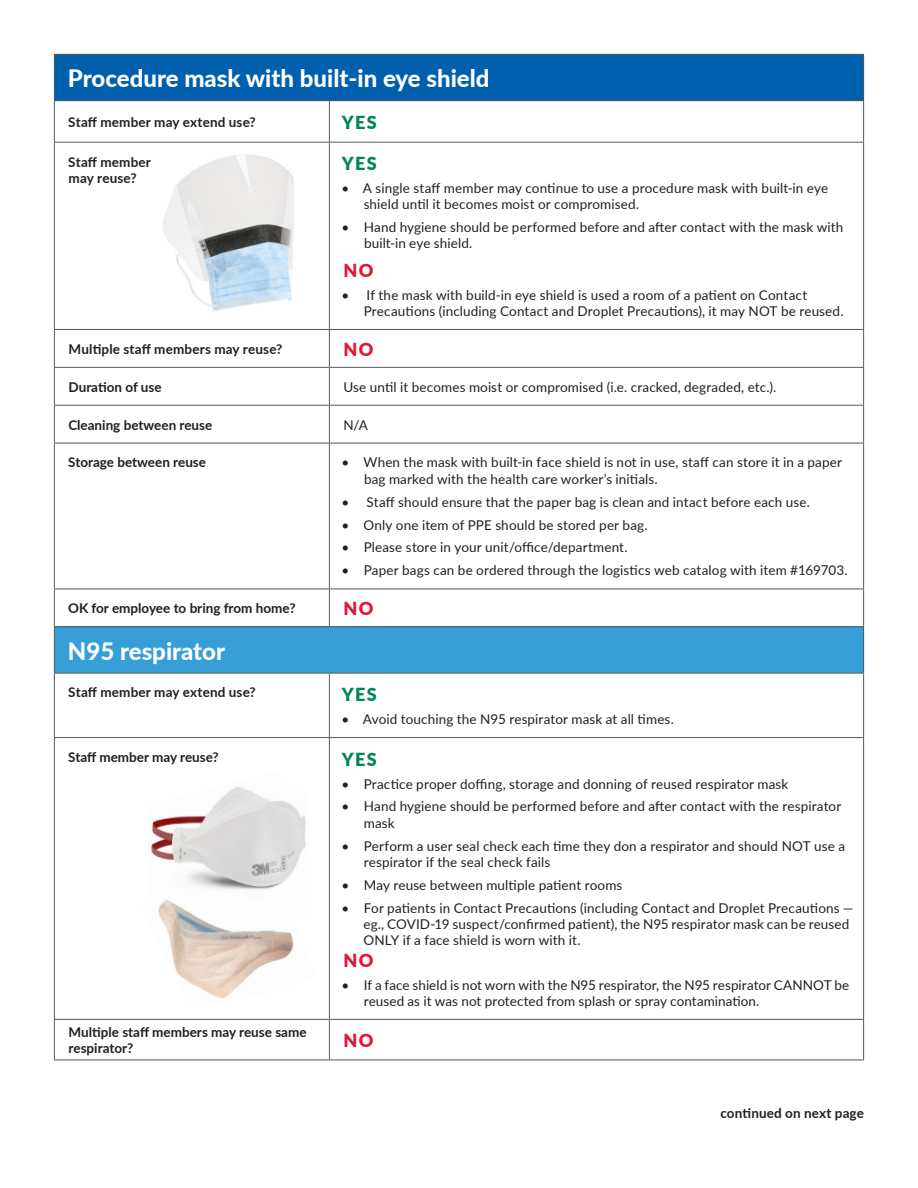
<style>
.page{position:relative;width:918px;height:1188px;background:#fff}
.page>*{position:absolute;margin:0;border:0;box-sizing:border-box;transform-origin:0 0}
.t1{font:800 24px "Lato";color:#fff}
.t2{font:900 18px "Lato";letter-spacing:.075em;color:#008652}
.t3{font:900 18px "Lato";letter-spacing:.075em;color:#e21736}
.t4{font:13.5px/16.2px "Lato";letter-spacing:.01em;color:#231f20}
.t5{font:700 13.5px/16.2px "Lato";color:#231f20}
</style>
<div class="page">
<div style="left:54px;top:54px;width:810px;height:47px;background:#0160ad"></div>
<div style="left:54px;top:627px;width:810px;height:46px;background:#369fd8"></div>
<hr style="left:54px;top:54px;width:275px;height:1px;background:#53595f">
<hr style="left:54px;top:55px;width:1px;height:45px;background:#53595f">
<hr style="left:329px;top:54px;width:535px;height:1px;background:#53595f">
<hr style="left:863px;top:55px;width:1px;height:45px;background:#53595f">
<hr style="left:54px;top:100px;width:275px;height:1px;background:#53595f">
<hr style="left:54px;top:101px;width:1px;height:41px;background:#53595f">
<hr style="left:329px;top:100px;width:535px;height:1px;background:#53595f">
<hr style="left:329px;top:101px;width:1px;height:41px;background:#53595f">
<hr style="left:863px;top:101px;width:1px;height:41px;background:#53595f">
<hr style="left:54px;top:142px;width:275px;height:1px;background:#53595f">
<hr style="left:54px;top:143px;width:1px;height:186px;background:#53595f">
<hr style="left:329px;top:142px;width:535px;height:1px;background:#53595f">
<hr style="left:329px;top:143px;width:1px;height:186px;background:#53595f">
<hr style="left:863px;top:143px;width:1px;height:186px;background:#53595f">
<hr style="left:54px;top:329px;width:275px;height:1px;background:#53595f">
<hr style="left:54px;top:330px;width:1px;height:37px;background:#53595f">
<hr style="left:329px;top:329px;width:535px;height:1px;background:#53595f">
<hr style="left:329px;top:330px;width:1px;height:37px;background:#53595f">
<hr style="left:863px;top:330px;width:1px;height:37px;background:#53595f">
<hr style="left:54px;top:367px;width:275px;height:1px;background:#53595f">
<hr style="left:54px;top:368px;width:1px;height:37px;background:#53595f">
<hr style="left:329px;top:367px;width:535px;height:1px;background:#53595f">
<hr style="left:329px;top:368px;width:1px;height:37px;background:#53595f">
<hr style="left:863px;top:368px;width:1px;height:37px;background:#53595f">
<hr style="left:54px;top:405px;width:275px;height:1px;background:#53595f">
<hr style="left:54px;top:406px;width:1px;height:37px;background:#53595f">
<hr style="left:329px;top:405px;width:535px;height:1px;background:#53595f">
<hr style="left:329px;top:406px;width:1px;height:37px;background:#53595f">
<hr style="left:863px;top:406px;width:1px;height:37px;background:#53595f">
<hr style="left:54px;top:443px;width:275px;height:1px;background:#53595f">
<hr style="left:54px;top:443px;width:1px;height:146px;background:#53595f">
<hr style="left:329px;top:443px;width:535px;height:1px;background:#53595f">
<hr style="left:329px;top:443px;width:1px;height:146px;background:#53595f">
<hr style="left:863px;top:443px;width:1px;height:146px;background:#53595f">
<hr style="left:54px;top:589px;width:275px;height:1px;background:#53595f">
<hr style="left:54px;top:589px;width:1px;height:37px;background:#53595f">
<hr style="left:329px;top:589px;width:535px;height:1px;background:#53595f">
<hr style="left:329px;top:589px;width:1px;height:37px;background:#53595f">
<hr style="left:863px;top:589px;width:1px;height:37px;background:#53595f">
<hr style="left:54px;top:626px;width:275px;height:1px;background:#53595f">
<hr style="left:54px;top:627px;width:1px;height:46px;background:#53595f">
<hr style="left:329px;top:626px;width:535px;height:1px;background:#53595f">
<hr style="left:863px;top:627px;width:1px;height:46px;background:#53595f">
<hr style="left:54px;top:673px;width:275px;height:1px;background:#53595f">
<hr style="left:54px;top:674px;width:1px;height:63px;background:#53595f">
<hr style="left:329px;top:673px;width:535px;height:1px;background:#53595f">
<hr style="left:329px;top:674px;width:1px;height:63px;background:#53595f">
<hr style="left:863px;top:674px;width:1px;height:63px;background:#53595f">
<hr style="left:54px;top:737px;width:275px;height:1px;background:#53595f">
<hr style="left:54px;top:738px;width:1px;height:281px;background:#53595f">
<hr style="left:329px;top:737px;width:535px;height:1px;background:#53595f">
<hr style="left:329px;top:738px;width:1px;height:281px;background:#53595f">
<hr style="left:863px;top:738px;width:1px;height:281px;background:#53595f">
<hr style="left:54px;top:1019px;width:275px;height:1px;background:#53595f">
<hr style="left:54px;top:1020px;width:1px;height:40px;background:#53595f">
<hr style="left:329px;top:1019px;width:535px;height:1px;background:#53595f">
<hr style="left:329px;top:1020px;width:1px;height:40px;background:#53595f">
<hr style="left:863px;top:1020px;width:1px;height:40px;background:#53595f">
<hr style="left:54px;top:1060px;width:275px;height:1px;background:#53595f">
<hr style="left:329px;top:1060px;width:535px;height:1px;background:#53595f">
<img style="left:151px;top:786px;width:155px;height:104px">
<img style="left:158px;top:899px;width:136px;height:100px">
<img style="left:163px;top:154px;width:131px;height:158px">
<p class="t1" style="left:68px;top:61px;width:423px">Procedure mask with built-in eye shield</p>
<p class="t5" style="left:68px;top:113px;width:189px">Staff member may extend use?</p>
<p class="t2" style="left:342px;top:109px;width:37px">YES</p>
<p class="t5" style="left:68px;top:153px;width:84px">Staff member</p>
<p class="t5" style="left:69px;top:169px;width:70px">may reuse?</p>
<p class="t2" style="left:342px;top:150px;width:37px">YES</p>
<p class="t4" style="left:364px;top:180px;width:466px;text-indent:-22px">• A single staff member may continue to use a procedure mask with built-in eye shield until it becomes moist or compromised.</p>
<p class="t4" style="left:364px;top:219px;width:481px;text-indent:-23px">• Hand hygiene should be performed before and after contact with the mask with built-in eye shield.</p>
<p class="t3" style="left:343px;top:257px;width:32px">NO</p>
<p class="t4" style="left:364px;top:286px;width:481px;text-indent:-22px">• If the mask with build-in eye shield is used a room of a patient on Contact<br>Precautions (including Contact and Droplet Precautions), it may NOT be reused.</p>
<p class="t5" style="left:69px;top:340px;width:215px">Multiple staff members may reuse?</p>
<p class="t3" style="left:343px;top:336px;width:32px">NO</p>
<p class="t5" style="left:69px;top:378px;width:95px">Duration of use</p>
<p class="t4" style="left:343px;top:378px;width:435px">Use until it becomes moist or compromised (i.e. cracked, degraded, etc.).</p>
<p class="t5" style="left:68px;top:416px;width:146px">Cleaning between reuse</p>
<p class="t4" style="left:343px;top:416px;width:26px">N/A</p>
<p class="t5" style="left:68px;top:454px;width:139px">Storage between reuse</p>
<p class="t4" style="left:364px;top:454px;width:480px;text-indent:-23px">• When the mask with built-in face shield is not in use, staff can store it in a paper bag marked with the health care worker’s initials.</p>
<p class="t4" style="left:341px;top:493px;width:470px">• Staff should ensure that the paper bag is clean and intact before each use.</p>
<p class="t4" style="left:341px;top:516px;width:308px">• Only one item of PPE should be stored per bag.</p>
<p class="t4" style="left:341px;top:539px;width:288px">• Please store in your unit/office/department.</p>
<p class="t4" style="left:341px;top:562px;width:508px">• Paper bags can be ordered through the logistics web catalog with item #169703.</p>
<p class="t5" style="left:68px;top:600px;width:229px">OK for employee to bring from home?</p>
<p class="t3" style="left:343px;top:595px;width:32px">NO</p>
<p class="t1" style="left:68px;top:633px;width:159px">N95 respirator</p>
<p class="t5" style="left:68px;top:684px;width:189px">Staff member may extend use?</p>
<p class="t2" style="left:342px;top:681px;width:37px">YES</p>
<p class="t4" style="left:341px;top:710px;width:334px">• Avoid touching the N95 respirator mask at all times.</p>
<p class="t5" style="left:68px;top:748px;width:152px">Staff member may reuse?</p>
<p class="t2" style="left:342px;top:745px;width:37px">YES</p>
<p class="t4" style="left:341px;top:775px;width:449px">• Practice proper doffing, storage and donning of reused respirator mask</p>
<p class="t4" style="left:364px;top:798px;width:479px;text-indent:-22px">• Hand hygiene should be performed before and after contact with the respirator mask</p>
<p class="t4" style="left:364px;top:837px;width:483px;text-indent:-22px">• Perform a user seal check each time they don a respirator and should NOT use a respirator if the seal check fails</p>
<p class="t4" style="left:341px;top:876px;width:283px">• May reuse between multiple patient rooms</p>
<p class="t4" style="left:363px;top:899px;width:492px;text-indent:-22px">• For patients in Contact Precautions (including Contact and Droplet Precautions — eg., COVID-19 suspect/confirmed patient), the N95 respirator mask can be reused<br>ONLY if a face shield is worn with it.</p>
<p class="t3" style="left:343px;top:947px;width:32px">NO</p>
<p class="t4" style="left:364px;top:976px;width:487px;text-indent:-22px">• If a face shield is not worn with the N95 respirator, the N95 respirator CANNOT be reused as it was not protected from splash or spray contamination.</p>
<p class="t5" style="left:69px;top:1023px;width:240px">Multiple staff members may reuse same respirator?</p>
<p class="t3" style="left:343px;top:1027px;width:32px">NO</p>
<p class="t5" style="left:720px;top:1104px;width:145px">continued on next page</p>
</div>
